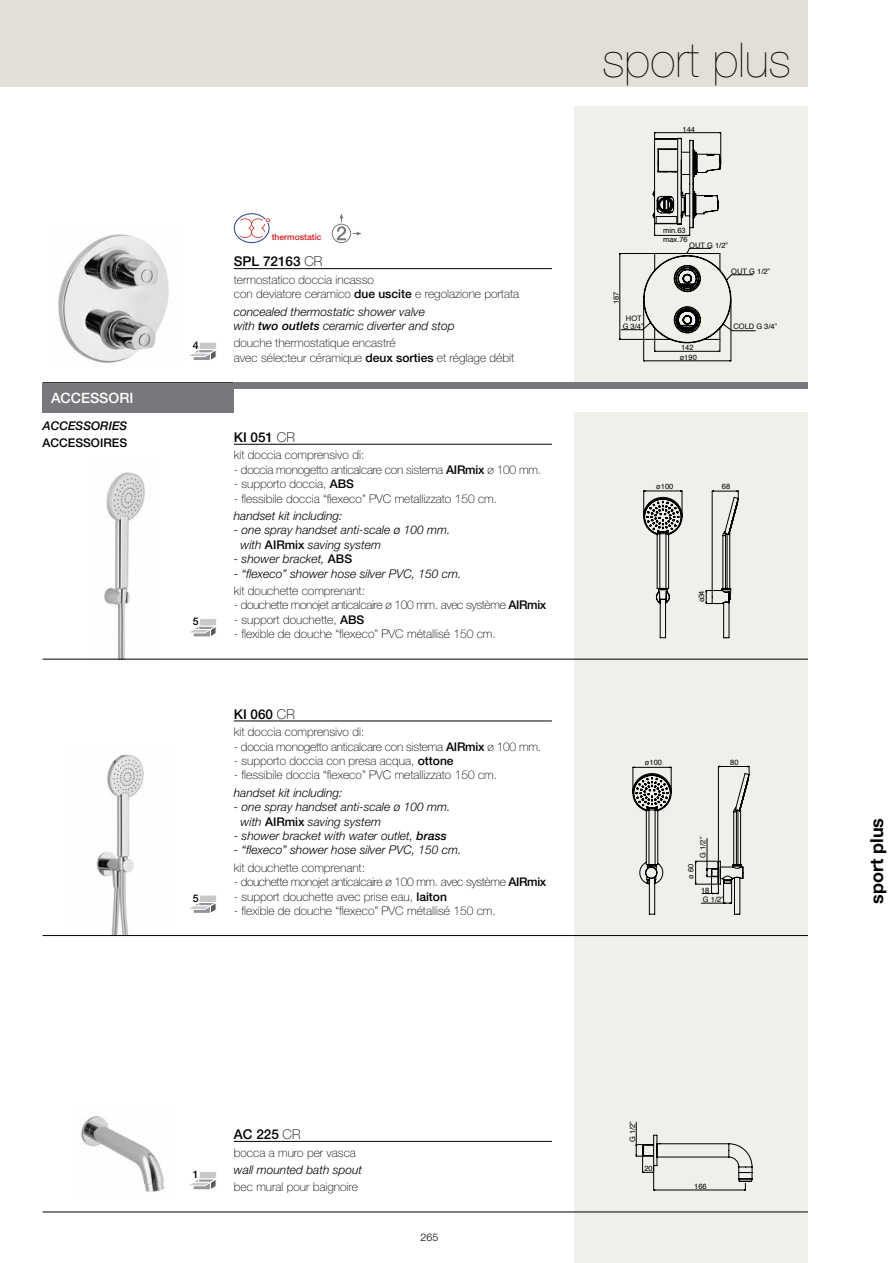
<style>
.page{position:relative;width:893px;height:1263px;background:#fff}
.page>*{position:absolute;margin:0;border:0;box-sizing:border-box;transform-origin:0 0}
.t1{font:200 48px "Helvetica Neue LT";color:#000}
.t2{font:700 18px "Helvetica Neue LT";color:#000}
.t3{font:500 14.25px "Helvetica Neue LT";color:#fff}
.t4{font:500 13.5px "Helvetica Neue LT";color:#000}
.t5{font:100 12px/14.4px "Helvetica Neue LT";color:#000}
.t6{font:italic 300 12px/14.4px "Helvetica Neue LT";color:#000}
.t7{font:100 12px "Helvetica Neue LT";letter-spacing:-.03em;color:#000}
.t8{font:100 12px "Helvetica Neue LT";letter-spacing:-.02em;color:#000}
.t9{font:italic 500 12px "Helvetica Neue LT";color:#000}
.t10{font:500 12px "Helvetica Neue LT";color:#000}
.t11{font:500 10.5px "Helvetica Neue LT";color:#000}
.t12{font:300 10.5px "Helvetica Neue LT";color:#000}
.t13{font:500 8.55px "Helvetica Neue LT";color:#d71920}
.t14{font:7.5px/8.7px "Helvetica";color:#000}
.s1{font-weight:100}
.s2{font-weight:500}
.s3{font-weight:500;font-style:normal}
</style>
<div class="page">
<div style="left:0;top:0;width:808px;height:87px;background:#e3dfd6"></div>
<div style="left:332px;top:224px;width:19px;height:19px;border:1px solid #77787b;border-radius:50%"></div>
<svg style="left:337px;top:213px;width:9px;height:27px"></svg>
<svg style="left:353px;top:232px;width:9px;height:3px"></svg>
<svg style="left:190px;top:342px;width:27px;height:18px"></svg>
<hr style="left:234px;top:268px;width:318px;height:1px;background:#000">
<hr style="left:43px;top:382px;width:765px;height:1px;background:#000">
<div style="left:574px;top:412px;width:234px;height:851px;background:#f1efea"></div>
<div style="left:574px;top:106px;width:234px;height:277px;background:#f1efea"></div>
<div style="left:43px;top:383px;width:191px;height:29px;background:#77787b"></div>
<div style="left:234px;top:383px;width:574px;height:6px;background:#77787b"></div>
<img style="left:96px;top:754px;width:48px;height:181px">
<img style="left:89px;top:472px;width:64px;height:187px">
<hr style="left:43px;top:659px;width:765px;height:1px;background:#000">
<hr style="left:43px;top:935px;width:765px;height:1px;background:#000">
<hr style="left:234px;top:444px;width:318px;height:1px;background:#000">
<hr style="left:234px;top:720px;width:318px;height:1px;background:#000">
<img style="left:58px;top:234px;width:111px;height:129px">
<hr style="left:43px;top:1212px;width:765px;height:1px;background:#000">
<hr style="left:234px;top:1141px;width:318px;height:1px;background:#000">
<svg style="left:190px;top:1172px;width:27px;height:18px"></svg>
<svg style="left:190px;top:895px;width:27px;height:18px"></svg>
<svg style="left:190px;top:619px;width:27px;height:18px"></svg>
<svg style="left:643px;top:490px;width:40px;height:148px"></svg>
<svg style="left:705px;top:490px;width:34px;height:148px"></svg>
<svg style="left:632px;top:766px;width:40px;height:149px"></svg>
<svg style="left:695px;top:766px;width:55px;height:149px"></svg>
<img style="left:81px;top:1116px;width:83px;height:76px">
<div style="left:234px;top:213px;width:35px;height:30px;border:1px solid #25408f;border-radius:50%"></div>
<svg style="left:240px;top:218px;width:31px;height:20px"></svg>
<svg style="left:636px;top:1122px;width:117px;height:69px"></svg>
<hr style="left:643px;top:299px;width:1px;height:62px;background:#000">
<hr style="left:731px;top:299px;width:1px;height:62px;background:#000">
<hr style="left:645px;top:360px;width:85px;height:1px;background:#000">
<svg style="left:619px;top:132px;width:137px;height:220px"></svg>
<p class="t3" style="left:51px;top:390px;width:84px">ACCESSORI</p>
<p class="t9" style="left:43px;top:419px;width:86px">ACCESSORIES</p>
<p class="t10" style="left:43px;top:435px;width:86px">ACCESSOIRES</p>
<p class="t11" style="left:193px;top:339px;width:7px">4</p>
<p class="t11" style="left:193px;top:615px;width:7px">5</p>
<p class="t11" style="left:193px;top:892px;width:7px">5</p>
<p class="t13" style="left:272px;top:232px;width:51px">thermostatic</p>
<p class="t4" style="left:234px;top:254px;width:90px">SPL 72163 <span class="s1">CR</span></p>
<p class="t5" style="left:234px;top:272px;width:287px">termostatico doccia incasso<br>con deviatore ceramico <span class="s2">due uscite</span> e regolazione portata</p>
<p class="t6" style="left:234px;top:304px;width:222px">concealed thermostatic shower valve<br>with <span class="s2">two outlets</span> ceramic diverter and stop</p>
<p class="t5" style="left:234px;top:336px;width:282px">douche thermostatique encastré<br>avec sélecteur céramique <span class="s2">deux sorties</span> et réglage débit</p>
<p class="t4" style="left:234px;top:429px;width:63px">KI 051 <span class="s1">CR</span></p>
<p class="t5" style="left:234px;top:448px;width:132px">kit doccia comprensivo di:</p>
<p class="t8" style="left:234px;top:463px;width:309px">- doccia monogetto anticalcare con sistema <span class="s2">AIRmix</span> ø 100 mm.</p>
<p class="t5" style="left:234px;top:477px;width:122px">- supporto doccia, <span class="s2">ABS</span></p>
<p class="t5" style="left:234px;top:491px;width:265px">- flessibile doccia “flexeco” PVC metallizzato 150 cm.</p>
<p class="t6" style="left:234px;top:508px;width:110px">handset kit including:</p>
<p class="t6" style="left:241px;top:523px;width:211px;text-indent:-7px">- one spray handset anti-scale ø 100 mm. with <span class="s3">AIRmix</span> saving system</p>
<p class="t6" style="left:234px;top:552px;width:120px">- shower bracket, <span class="s3">ABS</span></p>
<p class="t6" style="left:234px;top:566px;width:229px">- “flexeco” shower hose silver PVC, 150 cm.</p>
<p class="t5" style="left:234px;top:583px;width:133px">kit douchette comprenant:</p>
<p class="t7" style="left:234px;top:598px;width:314px">- douchette monojet anticalcaire ø 100 mm. avec système <span class="s2">AIRmix</span></p>
<p class="t5" style="left:234px;top:612px;width:132px">- support douchette, <span class="s2">ABS</span></p>
<p class="t5" style="left:234px;top:627px;width:263px">- flexible de douche “flexeco” PVC métallisé 150 cm.</p>
<p class="t4" style="left:234px;top:706px;width:63px">KI 060 <span class="s1">CR</span></p>
<p class="t5" style="left:234px;top:725px;width:132px">kit doccia comprensivo di:</p>
<p class="t8" style="left:234px;top:739px;width:309px">- doccia monogetto anticalcare con sistema <span class="s2">AIRmix</span> ø 100 mm.</p>
<p class="t5" style="left:234px;top:753px;width:221px">- supporto doccia con presa acqua, <span class="s2">ottone</span></p>
<p class="t5" style="left:234px;top:768px;width:265px">- flessibile doccia “flexeco” PVC metallizzato 150 cm.</p>
<p class="t6" style="left:234px;top:785px;width:110px">handset kit including:</p>
<p class="t6" style="left:241px;top:799px;width:211px;text-indent:-7px">- one spray handset anti-scale ø 100 mm. with <span class="s3">AIRmix</span> saving system</p>
<p class="t6" style="left:234px;top:828px;width:214px">- shower bracket with water outlet, <span class="s2">brass</span></p>
<p class="t6" style="left:234px;top:843px;width:229px">- “flexeco” shower hose silver PVC, 150 cm.</p>
<p class="t5" style="left:234px;top:860px;width:133px">kit douchette comprenant:</p>
<p class="t7" style="left:234px;top:875px;width:314px">- douchette monojet anticalcaire ø 100 mm. avec système <span class="s2">AIRmix</span></p>
<p class="t5" style="left:234px;top:889px;width:215px">- support douchette avec prise eau, <span class="s2">laiton</span></p>
<p class="t5" style="left:234px;top:903px;width:263px">- flexible de douche “flexeco” PVC métallisé 150 cm.</p>
<h1 class="t1" style="left:602px;top:32px;width:190px">sport plus</h1>
<p class="t14" style="left:683px;top:125px;width:14px">144</p>
<p class="t14" style="left:663px;top:227px;width:26px">min.63 max.76</p>
<p class="t14" style="left:689px;top:241px;width:40px">OUT G 1/2”</p>
<p class="t14" style="left:612px;top:304px;width:14px;rotate:-90deg">187</p>
<p class="t14" style="left:731px;top:267px;width:40px">OUT G 1/2”</p>
<p class="t14" style="left:623px;top:315px;width:22px;line-height:7.5px;text-align:center">HOT<br>G 3/4”</p>
<p class="t14" style="left:733px;top:322px;width:45px">COLD G 3/4”</p>
<p class="t14" style="left:681px;top:344px;width:14px">142</p>
<p class="t14" style="left:680px;top:353px;width:19px">ø190</p>
<p class="t14" style="left:656px;top:482px;width:19px">ø100</p>
<p class="t14" style="left:722px;top:482px;width:10px">68</p>
<p class="t14" style="left:697px;top:602px;width:13px;rotate:-90deg">ø34</p>
<p class="t14" style="left:645px;top:758px;width:19px">ø100</p>
<p class="t14" style="left:730px;top:758px;width:10px">80</p>
<p class="t14" style="left:699px;top:858px;width:22px;rotate:-90deg">G 1/2”</p>
<p class="t14" style="left:687px;top:879px;width:17px;rotate:-90deg">ø 60</p>
<p class="t14" style="left:701px;top:886px;width:10px">18</p>
<p class="t14" style="left:703px;top:895px;width:22px">G 1/2”</p>
<h2 class="t2" style="left:865px;top:904px;width:87px;rotate:-90deg">sport plus</h2>
<p class="t11" style="left:193px;top:1168px;width:7px">1</p>
<p class="t4" style="left:234px;top:1126px;width:68px">AC 225 <span class="s1">CR</span></p>
<p class="t5" style="left:234px;top:1145px;width:124px">bocca a muro per vasca</p>
<p class="t6" style="left:234px;top:1162px;width:130px">wall mounted bath spout</p>
<p class="t5" style="left:234px;top:1180px;width:126px">bec mural pour baignoire</p>
<p class="t12" style="left:421px;top:1230px;width:19px">265</p>
<p class="t14" style="left:628px;top:1142px;width:22px;rotate:-90deg">G 1/2”</p>
<p class="t14" style="left:644px;top:1164px;width:10px">20</p>
<p class="t14" style="left:694px;top:1182px;width:14px">166</p>
</div>
